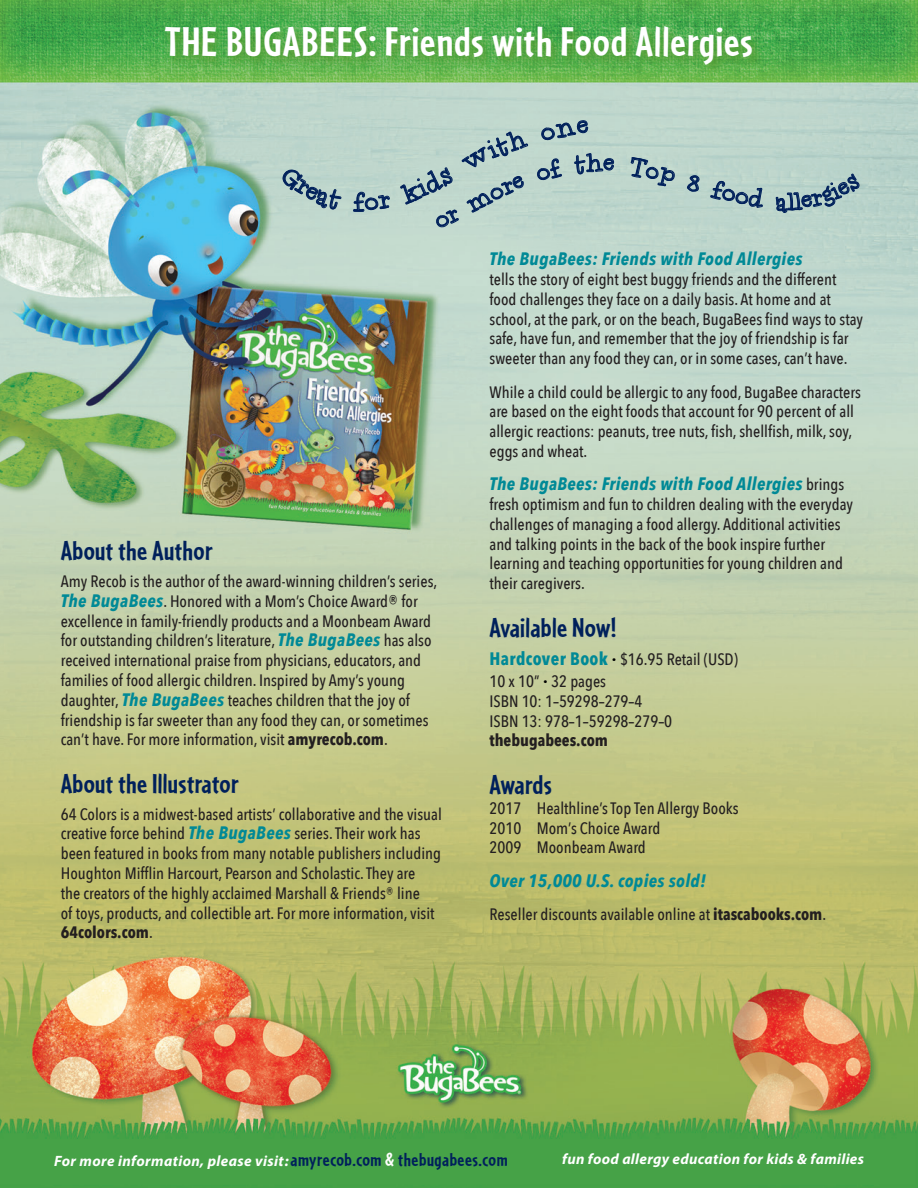
<style>
.page{position:relative;width:918px;height:1188px;background:#fff}
.page>*{position:absolute;margin:0;border:0;box-sizing:border-box;transform-origin:0 0}
.t1{font:700 43.5px "Cafeteria";letter-spacing:.02em;color:#fff}
.t2{font:700 28.5px "Cafeteria";letter-spacing:.01em;color:#00205b}
.t3{font:italic 700 18px "Avenir Next Condensed";letter-spacing:.02em;color:#008996}
.t4{font:500 16.5px/19.8px "Avenir Next Condensed";color:#231f20}
.t5{font:italic 700 15px "Myriad Pro";letter-spacing:.025em;color:#fff}
.s1{font-weight:700;font-style:italic;font-size:18px;color:#008996}
.s2{font-size:21px}
.s3{font-weight:700}
.s4{font-weight:500;font-style:normal;font-size:16.5px;color:#231f20}
.s5{font-weight:700;font-size:18px;color:#008996}
.s6{font-family:"Avenir";font-weight:800;font-size:18px;color:#000}
.s7{font-family:"Cafeteria";font-style:normal;font-size:19.5px;color:#00205b}
.s8{font-family:"Cafeteria";font-style:normal;font-size:19.5px}
</style>
<div class="page">
<img style="left:0;top:0;width:918px;height:1188px">
<svg style="left:161px;top:24px;width:603px;height:53px;background:#59ae4b"></svg>
<svg style="left:279px;top:166px;width:63px;height:44px;background:#a1babb"></svg>
<svg style="left:353px;top:192px;width:38px;height:20px"></svg>
<svg style="left:400px;top:128px;width:128px;height:100px;background:#aec6c2"></svg>
<svg style="left:536px;top:120px;width:78px;height:64px;background:#a7c0be"></svg>
<svg style="left:628px;top:157px;width:48px;height:31px"></svg>
<svg style="left:687px;top:174px;width:15px;height:19px"></svg>
<svg style="left:710px;top:180px;width:55px;height:31px;background:#9ab4b7"></svg>
<svg style="left:776px;top:174px;width:85px;height:39px;background:#98b3b6"></svg>
<p class="t1" style="left:165px;top:17px;width:590px">THE BUGABEES: Friends with Food Allergies</p>
<p class="t2" style="left:61px;top:535px;width:154px">About the Author</p>
<p class="t4" style="left:61px;top:571px;width:378px">Amy Recob is the author of the award-winning children’s series, <span class="s1">The BugaBees</span>. Honored with a Mom’s Choice Award<span class="s2">®</span> for excellence in family-friendly products and a Moonbeam Award for outstanding children’s literature, <span class="s1">The BugaBees</span> has also received international praise from physicians, educators, and families of food allergic children. Inspired by Amy’s young daughter, <span class="s1">The BugaBees</span> teaches children that the joy of friendship is far sweeter than any food they can, or sometimes can’t have. For more information, visit <span class="s3">amyrecob.com</span>.</p>
<p class="t2" style="left:61px;top:768px;width:180px">About the Illustrator</p>
<p class="t4" style="left:61px;top:804px;width:383px">64 Colors is a midwest-based artists’ collaborative and the visual creative force behind <span class="s1">The BugaBees</span> series. Their work has been featured in books from many notable publishers including Houghton Mifflin Harcourt, Pearson and Scholastic. They are<br>the creators of the highly acclaimed Marshall &amp; Friends® line<br>of toys, products, and collectible art. For more information, visit <span class="s3">64colors.com</span>.</p>
<p class="t3" style="left:490px;top:248px;width:315px">The BugaBees: Friends with Food Allergies</p>
<p class="t4" style="left:490px;top:269px;width:375px">tells the story of eight best buggy friends and the different food challenges they face on a daily basis. At home and at school, at the park, or on the beach, BugaBees find ways to stay safe, have fun, and remember that the joy of friendship is far sweeter than any food they can, or in some cases, can’t have.</p>
<p class="t4" style="left:490px;top:382px;width:373px">While a child could be allergic to any food, BugaBee characters are based on the eight foods that account for 90 percent of all allergic reactions: peanuts, tree nuts, fish, shellfish, milk, soy, eggs and wheat.</p>
<p class="t3" style="left:490px;top:473px;width:356px">The BugaBees: Friends with Food Allergies <span class="s4">brings</span></p>
<p class="t4" style="left:490px;top:494px;width:365px">fresh optimism and fun to children dealing with the everyday challenges of managing a food allergy. Additional activities and talking points in the back of the book inspire further learning and teaching opportunities for young children and their caregivers.</p>
<p class="t2" style="left:490px;top:611px;width:128px">Available Now!</p>
<p class="t4" style="left:490px;top:650px;width:250px"><span class="s5">Hardcover Book</span> <span class="s6">·</span> $16.95 Retail (USD)</p>
<p class="t4" style="left:490px;top:671px;width:184px">10 x 10” <span class="s6">·</span> 32 pages<br>ISBN 10: 1–59298–279–4<br>ISBN 13: 978–1–59298–279–0 <span class="s3">thebugabees.com</span></p>
<p class="t2" style="left:490px;top:769px;width:64px">Awards</p>
<p class="t4" style="left:490px;top:798px;width:251px">2017 Healthline’s Top Ten Allergy Books</p>
<p class="t4" style="left:490px;top:818px;width:172px">2010 Mom’s Choice Award</p>
<p class="t4" style="left:490px;top:838px;width:158px">2009 Moonbeam Award</p>
<p class="t3" style="left:490px;top:869px;width:218px">Over 15,000 U.S. copies sold!</p>
<p class="t4" style="left:490px;top:904px;width:338px">Reseller discounts available online at <span class="s3">itascabooks.com</span>.</p>
<p class="t5" style="left:54px;top:1151px;width:455px">For more information, please visit:<span class="s7">amyrecob.com</span> <span class="s8">&amp;</span> <span class="s7">thebugabees.com</span></p>
<p class="t5" style="left:562px;top:1150px;width:303px">fun food allergy education for kids &amp; families</p>
</div>
